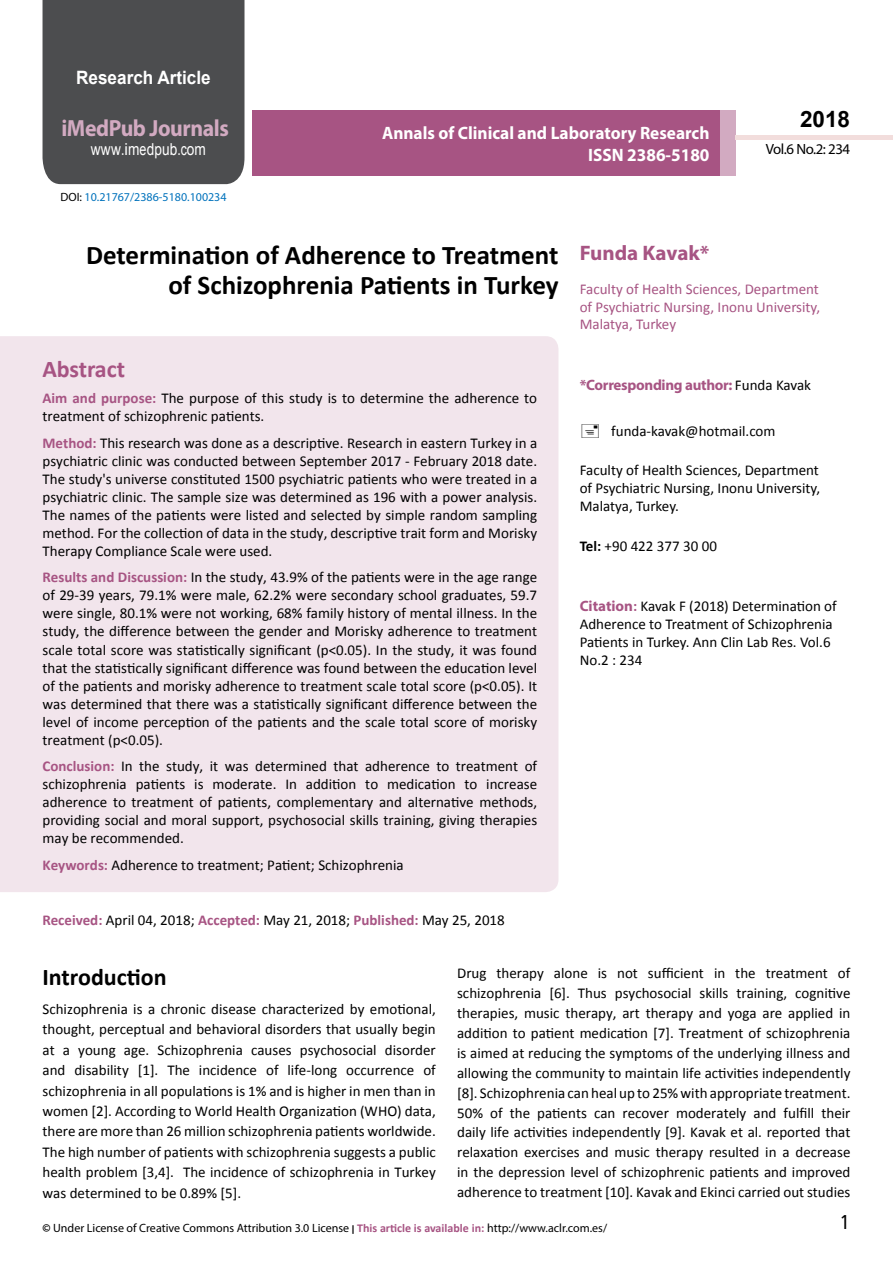
<style>
.page{position:relative;width:893px;height:1263px;background:#fff}
.page>*{position:absolute;margin:0;border:0;box-sizing:border-box;transform-origin:0 0}
.t1{font:700 27px/29.2px "Calibri";color:#000;text-align:right}
.t2{font:25.5px "Tunga";color:#000}
.t3{font:700 24px "Calibri";color:#000}
.t4{font:700 24px "Calibri";letter-spacing:-.005em;color:#a75483}
.t5{font:700 23.4px "Myriad Pro";letter-spacing:-.02em;color:#d2aac1;scale:.93 1}
.t6{font:700 22.5px "Arial";color:#000}
.t7{font:700 21px "Myriad Pro";color:#a75483}
.t8{font:700 18.45px "Arial";color:#fff;scale:.93 1}
.t9{font:700 18px/21.6px "Myriad Pro";color:#fff;text-align:right;scale:.96 1}
.t10{font:16.5px "Arial";letter-spacing:.01em;color:#fff;scale:.83 1}
.t11{font:15px/18px "Calibri";color:#000;text-align:justify}
.t12{font:15px/17.4px "Calibri";color:#a75483;text-align:justify}
.t13{font:700 15px "Myriad Pro";letter-spacing:-.02em;color:#a75483}
.t14{font:14.85px "Myriad Pro";letter-spacing:-.03em;color:#000}
.t15{font:12px "Myriad Pro";color:#000}
.t16{font:12px "Myriad Pro";color:#0072bc}
.s1{font-family:"Calibri"}
.s2{color:#000}
.s3{font-weight:700;color:#a75483}
.s4{font-family:"Calibri";font-weight:400;color:#000}
.s5{font-weight:700}
.s6{font-family:"Myriad Pro";font-weight:700;color:#a75483}
.s7{font-family:"Tunga";font-weight:700}
.s8{font-family:"Calibri";font-weight:700;color:#a75483}
</style>
<div class="page">
<div style="left:252px;top:110px;width:469px;height:66px;background:#a75483"></div>
<div style="left:720px;top:110px;width:16px;height:66px;background:#d2aac1"></div>
<div style="left:43px;top:0;width:201px;height:184px;background:#4c4d4f"></div>
<div style="left:736px;top:135px;width:157px;height:5px;background:#f2dddc"></div>
<div style="left:0;top:336px;width:558px;height:556px;background:#f2e5ec"></div>
<p class="t8" style="left:76px;top:65px;width:146px">Research Article</p>
<h3 class="t5" style="left:61px;top:113px;width:181px">iMedPub Journals</h3>
<p class="t10" style="left:91px;top:139px;width:140px">www<span class="s1">.</span>imedpub<span class="s1">.</span>com</p>
<p class="t16" style="left:60px;top:190px;width:168px"><span class="s2">DOI:</span> 10.21767/2386-5180.100234</p>
<p class="t9" style="left:382px;top:122px;width:343px">Annals of Clinical and Laboratory Research<br>ISSN 2386-5180</p>
<h3 class="t6" style="left:800px;top:104px;width:52px">2018</h3>
<p class="t14" style="left:766px;top:140px;width:86px">Vol.6 No.2: 234</p>
<h1 class="t1" style="left:86px;top:241px;width:474px">Determination of Adherence to Treatment of Schizophrenia Patients in Turkey</h1>
<h3 class="t4" style="left:43px;top:354px;width:84px">Abstract</h3>
<p class="t11" style="left:43px;top:389px;width:496px"><span class="s3">Aim and purpose:</span> The purpose of this study is to determine the adherence to treatment of schizophrenic patients.</p>
<p class="t11" style="left:43px;top:434px;width:496px"><span class="s3">Method:</span> This research was done as a descriptive. Research in eastern Turkey in a psychiatric clinic was conducted between September 2017 - February 2018 date.<br>The study's universe constituted 1500 psychiatric patients who were treated in a psychiatric clinic. The sample size was determined as 196 with a power analysis.<br>The names of the patients were listed and selected by simple random sampling method. For the collection of data in the study, descriptive trait form and Morisky Therapy Compliance Scale were used.</p>
<p class="t11" style="left:43px;top:568px;width:496px"><span class="s3">Results and Discussion:</span> In the study, 43.9% of the patients were in the age range of 29-39 years, 79.1% were male, 62.2% were secondary school graduates, 59.7 were single, 80.1% were not working, 68% family history of mental illness. In the study, the difference between the gender and Morisky adherence to treatment scale total score was statistically significant (p&lt;0.05). In the study, it was found that the statistically significant difference was found between the education level of the patients and morisky adherence to treatment scale total score (p&lt;0.05). It was determined that there was a statistically significant difference between the level of income perception of the patients and the scale total score of morisky treatment (p&lt;0.05).</p>
<p class="t11" style="left:43px;top:757px;width:496px"><span class="s3">Conclusion:</span> In the study, it was determined that adherence to treatment of schizophrenia patients is moderate. In addition to medication to increase adherence to treatment of patients, complementary and alternative methods, providing social and moral support, psychosocial skills training, giving therapies may be recommended.</p>
<p class="t11" style="left:43px;top:855px;width:363px"><span class="s3">Keywords:</span> Adherence to treatment; Patient; Schizophrenia</p>
<p class="t11" style="left:43px;top:911px;width:464px"><span class="s3">Received:</span> April 04, 2018; <span class="s3">Accepted:</span> May 21, 2018; <span class="s3">Published:</span> May 25, 2018</p>
<h3 class="t7" style="left:580px;top:239px;width:131px">Funda Kavak*</h3>
<p class="t12" style="left:580px;top:281px;width:242px">Faculty of Health Sciences, Department of Psychiatric Nursing, Inonu University, Malatya, Turkey</p>
<p class="t13" style="left:580px;top:375px;width:233px">*Corresponding author: <span class="s4">Funda Kavak</span></p>
<p class="t11" style="left:611px;top:422px;width:166px">funda-kavak@hotmail.com</p>
<p class="t11" style="left:580px;top:461px;width:242px">Faculty of Health Sciences, Department of Psychiatric Nursing, Inonu University, Malatya, Turkey.</p>
<p class="t11" style="left:580px;top:537px;width:139px"><span class="s5">Tel:</span> +90 422 377 30 00</p>
<p class="t11" style="left:580px;top:597px;width:259px;text-align:left"><span class="s6">Citation</span><span class="s3">:</span> Kavak F (2018) Determination of Adherence to Treatment of Schizophrenia Patients in Turkey. Ann Clin Lab Res. Vol.6<br>No.2 : 234</p>
<h3 class="t3" style="left:43px;top:962px;width:126px">Introduction</h3>
<p class="t11" style="left:43px;top:999px;width:395px;line-height:20.4px">Schizophrenia is a chronic disease characterized by emotional, thought, perceptual and behavioral disorders that usually begin at a young age. Schizophrenia causes psychosocial disorder and disability [1]. The incidence of life-long occurrence of schizophrenia in all populations is 1% and is higher in men than in women [2]. According to World Health Organization (WHO) data, there are more than 26 million schizophrenia patients worldwide.<br>The high number of patients with schizophrenia suggests a public health problem [3,4]. The incidence of schizophrenia in Turkey was determined to be 0.89% [5].</p>
<p class="t11" style="left:457px;top:963px;width:395px;line-height:19.8px">Drug therapy alone is not sufficient in the treatment of schizophrenia [6]. Thus psychosocial skills training, cognitive therapies, music therapy, art therapy and yoga are applied in addition to patient medication [7]. Treatment of schizophrenia is aimed at reducing the symptoms of the underlying illness and allowing the community to maintain life activities independently [8]. Schizophrenia can heal up to 25% with appropriate treatment.<br>50% of the patients can recover moderately and fulfill their daily life activities independently [9]. Kavak et al. reported that relaxation exercises and music therapy resulted in a decrease in the depression level of schizophrenic patients and improved adherence to treatment [10]. Kavak and Ekinci carried out studies</p>
<p class="t15" style="left:43px;top:1220px;width:566px"><span class="s5">©</span> Under License of Creative Commons Attribution 3.0 License <span class="s7">|</span> <span class="s8">This article is available in:</span> http://www.aclr.com.es/</p>
<h2 class="t2" style="left:841px;top:1205px;width:9px">1</h2>
</div>
